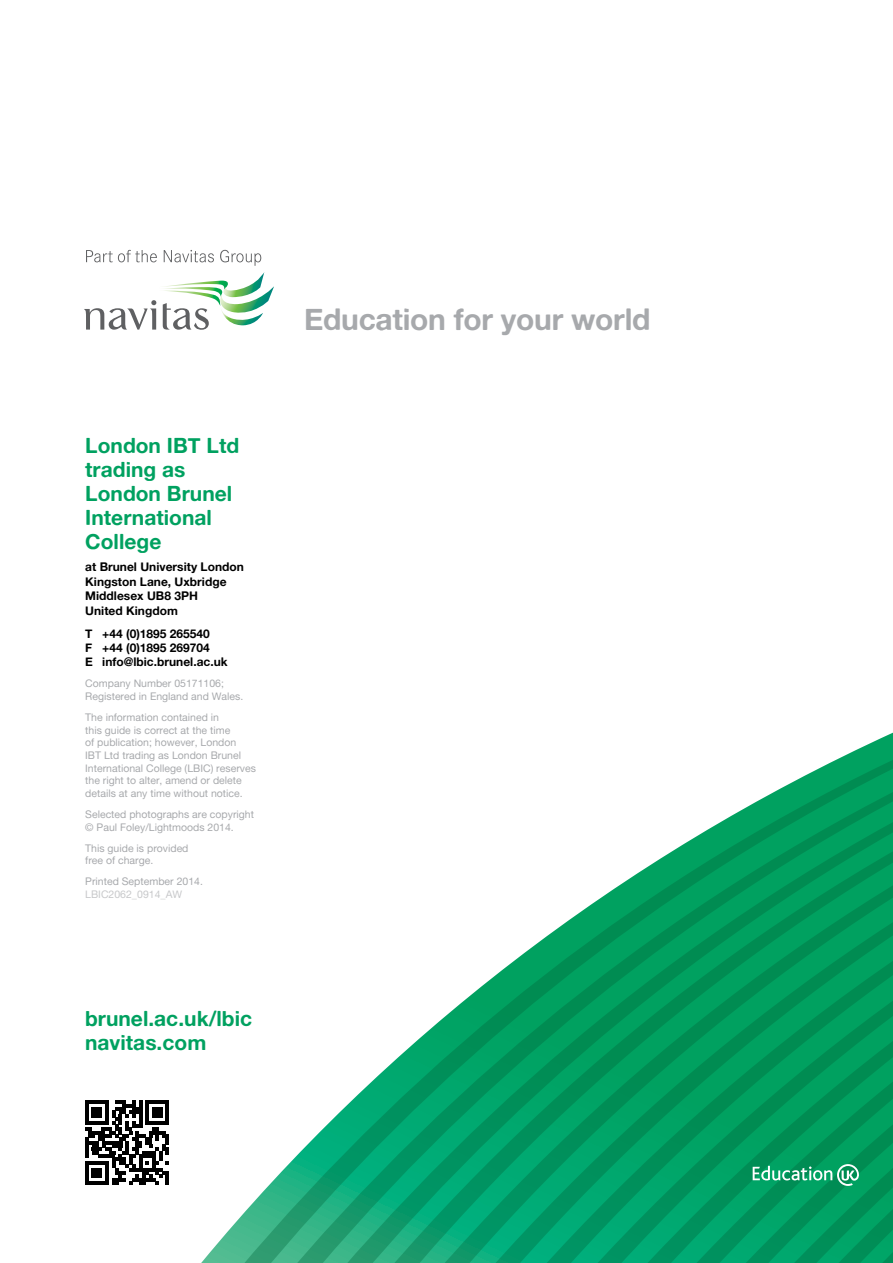
<style>
.page{position:relative;width:893px;height:1263px;background:#fff}
.page>*{position:absolute;margin:0;border:0;box-sizing:border-box;transform-origin:0 0}
.t1{font:30px "Alte Haas Grotesk Bold";letter-spacing:-.01em;color:#a7a9ac}
.t2{font:21px/24px "Alte Haas Grotesk Bold";color:#00a160}
.t3{font:12px/14.4px "Alte Haas Grotesk Bold";color:#000}
.t4{font:10.5px/12.6px "Alte Haas Grotesk";color:#a7a9ac}
.t5{font:10.5px "Alte Haas Grotesk";color:#c7c8ca}
</style>
<div class="page">
<svg style="left:201px;top:732px;width:692px;height:531px"></svg>
<svg style="left:753px;top:1164px;width:107px;height:22px;background:#3cb082"></svg>
<svg style="left:84px;top:272px;width:190px;height:58px"></svg>
<svg style="left:86px;top:250px;width:71px;height:12px"></svg>
<svg style="left:164px;top:250px;width:50px;height:12px"></svg>
<svg style="left:220px;top:250px;width:41px;height:16px"></svg>
<svg style="left:85px;top:1101px;width:84px;height:84px"></svg>
<hr style="left:146px;top:1101px;width:23px;height:3px;background:#000">
<h2 class="t2" style="left:85px;top:433px;width:156px">London IBT Ltd trading as<br>London Brunel<br>International<br>College</h2>
<p class="t3" style="left:85px;top:560px;width:160px">at Brunel University London<br>Kingston Lane, Uxbridge<br>Middlesex UB8 3PH<br>United Kingdom</p>
<p class="t3" style="left:85px;top:626px;width:144px">T +44 (0)1895 265540<br>F +44 (0)1895 269704<br>E info@lbic.brunel.ac.uk</p>
<p class="t4" style="left:85px;top:677px;width:160px">Company Number 05171106;<br>Registered in England and Wales.</p>
<p class="t4" style="left:85px;top:711px;width:172px">The information contained in<br>this guide is correct at the time<br>of publication; however, London<br>IBT Ltd trading as London Brunel International College (LBIC) reserves the right to alter, amend or delete details at any time without notice.</p>
<p class="t4" style="left:85px;top:808px;width:170px">Selected photographs are copyright © Paul Foley/Lightmoods 2014.</p>
<p class="t4" style="left:85px;top:841px;width:105px">This guide is provided free of charge.</p>
<p class="t4" style="left:85px;top:875px;width:119px">Printed September 2014.</p>
<p class="t5" style="left:85px;top:888px;width:99px">LBIC2062_0914_AW</p>
<h2 class="t2" style="left:85px;top:1006px;width:169px">brunel.ac.uk/lbic navitas.com</h2>
<h1 class="t1" style="left:304px;top:300px;width:348px">Education for your world</h1>
</div>
